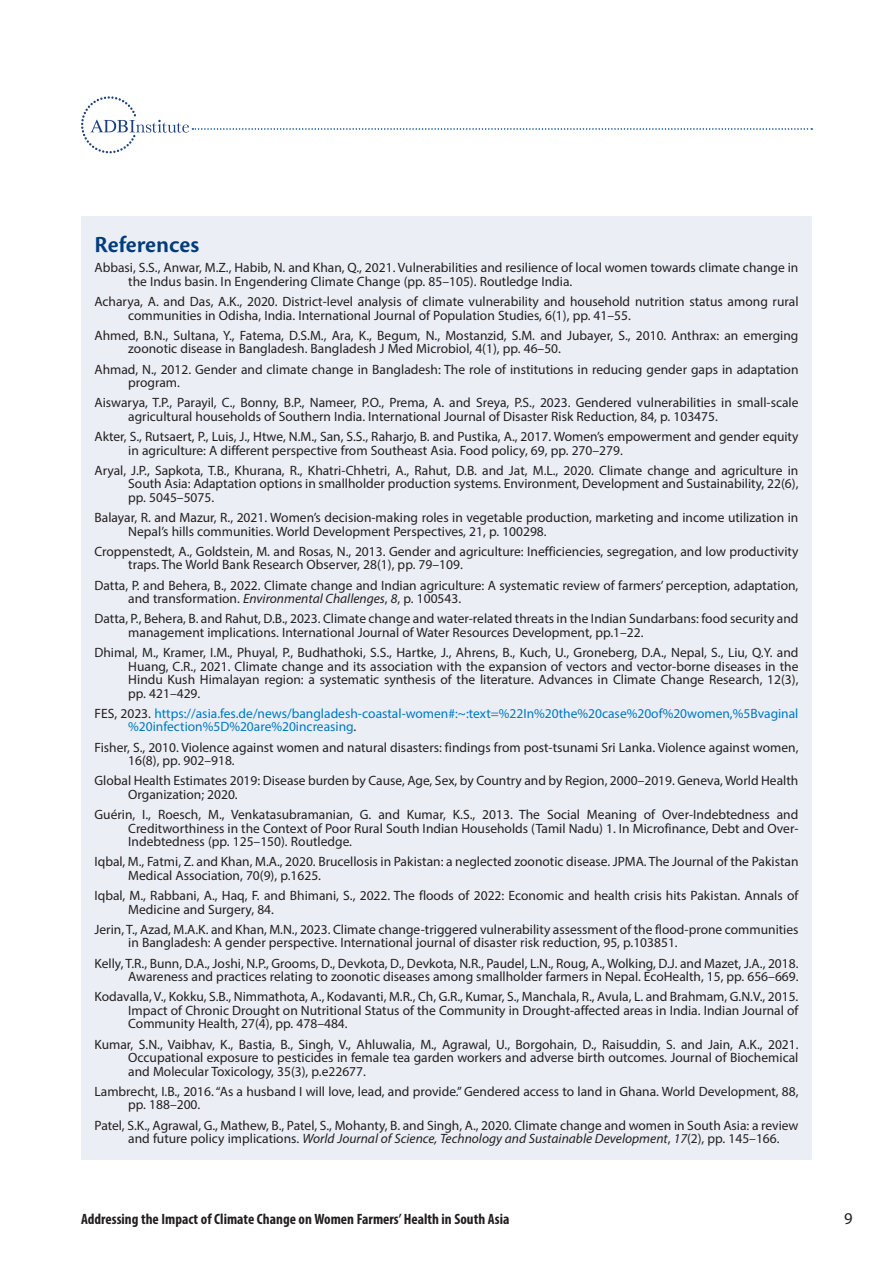
<style>
.page{position:relative;width:893px;height:1263px;background:#fff}
.page>*{position:absolute;margin:0;border:0;box-sizing:border-box;transform-origin:0 0}
.ADBI_brief_Head_1{font:24px "Cronos Pro Semibold Capt";color:#013d7d}
.t1{font:16.5px "Myriad Pro";color:#231f20}
.t2{font:700 condensed 15px "Myriad Pro";color:#231f20}
.ADBI_brief_Reference{font:13.5px/13.5px "Myriad Pro";color:#231f20}
.ADBI_brief_Reference-2{font:13.5px/13.5px "Myriad Pro";color:#0079c2}
.s1{font-style:italic}
.s2{color:#231f20}
</style>
<div class="page">
<svg style="left:81px;top:96px;width:731px;height:57px"></svg>
<div style="left:81px;top:216px;width:731px;height:943px;background:#ebeef5"></div>
<p class="ADBI_brief_Head_1" style="left:94px;top:231px;width:106px">References</p>
<p class="ADBI_brief_Reference" style="left:128px;top:261px;width:672px;text-indent:-34px">Abbasi, S.S., Anwar, M.Z., Habib, N. and Khan, Q., 2021. Vulnerabilities and resilience of local women towards climate change in the Indus basin. In Engendering Climate Change (pp. 85–105). Routledge India.</p>
<p class="ADBI_brief_Reference" style="left:128px;top:295px;width:672px;text-indent:-34px">Acharya, A. and Das, A.K., 2020. District-level analysis of climate vulnerability and household nutrition status among rural communities in Odisha, India. International Journal of Population Studies, 6(1), pp. 41–55.</p>
<p class="ADBI_brief_Reference" style="left:128px;top:328px;width:672px;text-indent:-34px">Ahmed, B.N., Sultana, Y., Fatema, D.S.M., Ara, K., Begum, N., Mostanzid, S.M. and Jubayer, S., 2010. Anthrax: an emerging zoonotic disease in Bangladesh. Bangladesh J Med Microbiol, 4(1), pp. 46–50.</p>
<p class="ADBI_brief_Reference" style="left:128px;top:362px;width:672px;text-indent:-34px">Ahmad, N., 2012. Gender and climate change in Bangladesh: The role of institutions in reducing gender gaps in adaptation program.</p>
<p class="ADBI_brief_Reference" style="left:128px;top:396px;width:672px;text-indent:-34px">Aiswarya, T.P., Parayil, C., Bonny, B.P., Nameer, P.O., Prema, A. and Sreya, P.S., 2023. Gendered vulnerabilities in small-scale agricultural households of Southern India. International Journal of Disaster Risk Reduction, 84, p. 103475.</p>
<p class="ADBI_brief_Reference" style="left:128px;top:430px;width:672px;text-indent:-34px">Akter, S., Rutsaert, P., Luis, J., Htwe, N.M., San, S.S., Raharjo, B. and Pustika, A., 2017. Women’s empowerment and gender equity in agriculture: A different perspective from Southeast Asia. Food policy, 69, pp. 270–279.</p>
<p class="ADBI_brief_Reference" style="left:128px;top:463px;width:672px;text-align:justify;text-indent:-34px">Aryal, J.P., Sapkota, T.B., Khurana, R., Khatri-Chhetri, A., Rahut, D.B. and Jat, M.L., 2020. Climate change and agriculture in South Asia: Adaptation options in smallholder production systems. Environment, Development and Sustainability, 22(6), pp. 5045–5075.</p>
<p class="ADBI_brief_Reference" style="left:128px;top:511px;width:672px;text-indent:-34px">Balayar, R. and Mazur, R., 2021. Women’s decision-making roles in vegetable production, marketing and income utilization in<br>Nepal’s hills communities. World Development Perspectives, 21, p. 100298.</p>
<p class="ADBI_brief_Reference" style="left:128px;top:544px;width:672px;text-indent:-34px">Croppenstedt, A., Goldstein, M. and Rosas, N., 2013. Gender and agriculture: Inefficiencies, segregation, and low productivity traps. The World Bank Research Observer, 28(1), pp. 79–109.</p>
<p class="ADBI_brief_Reference" style="left:128px;top:578px;width:672px;text-indent:-34px">Datta, P. and Behera, B., 2022. Climate change and Indian agriculture: A systematic review of farmers’ perception, adaptation, and transformation. <span class="s1">Environmental Challenges</span>, <span class="s1">8</span>, p. 100543.</p>
<p class="ADBI_brief_Reference" style="left:128px;top:612px;width:672px;text-indent:-34px">Datta, P., Behera, B. and Rahut, D.B., 2023. Climate change and water-related threats in the Indian Sundarbans: food security and management implications. International Journal of Water Resources Development, pp.1–22.</p>
<p class="ADBI_brief_Reference" style="left:128px;top:646px;width:672px;text-align:justify;text-indent:-34px">Dhimal, M., Kramer, I.M., Phuyal, P., Budhathoki, S.S., Hartke, J., Ahrens, B., Kuch, U., Groneberg, D.A., Nepal, S., Liu, Q.Y. and Huang, C.R., 2021. Climate change and its association with the expansion of vectors and vector-borne diseases in the Hindu Kush Himalayan region: a systematic synthesis of the literature. Advances in Climate Change Research, 12(3), pp. 421–429.</p>
<p class="ADBI_brief_Reference-2" style="left:128px;top:706px;width:672px;text-indent:-34px"><span class="s2">FES, 2023.</span> https://asia.fes.de/news/bangladesh-coastal-women#:~:text=%22In%20the%20case%20of%20women,%5Bvaginal %20infection%5D%20are%20increasing<span class="s2">.</span></p>
<p class="ADBI_brief_Reference" style="left:128px;top:740px;width:672px;text-indent:-34px">Fisher, S., 2010. Violence against women and natural disasters: findings from post-tsunami Sri Lanka. Violence against women,<br>16(8), pp. 902–918.</p>
<p class="ADBI_brief_Reference" style="left:128px;top:774px;width:672px;text-indent:-34px">Global Health Estimates 2019: Disease burden by Cause, Age, Sex, by Country and by Region, 2000–2019. Geneva, World Health<br>Organization; 2020.</p>
<p class="ADBI_brief_Reference" style="left:128px;top:808px;width:672px;text-align:justify;text-indent:-34px">Guérin, I., Roesch, M., Venkatasubramanian, G. and Kumar, K.S., 2013. The Social Meaning of Over-Indebtedness and Creditworthiness in the Context of Poor Rural South Indian Households (Tamil Nadu) 1. In Microfinance, Debt and Over-Indebtedness (pp. 125–150). Routledge.</p>
<p class="ADBI_brief_Reference" style="left:128px;top:855px;width:672px;text-indent:-34px">Iqbal, M., Fatmi, Z. and Khan, M.A., 2020. Brucellosis in Pakistan: a neglected zoonotic disease. JPMA. The Journal of the Pakistan<br>Medical Association, 70(9), p.1625.</p>
<p class="ADBI_brief_Reference" style="left:128px;top:889px;width:672px;text-indent:-34px">Iqbal, M., Rabbani, A., Haq, F. and Bhimani, S., 2022. The floods of 2022: Economic and health crisis hits Pakistan. Annals of<br>Medicine and Surgery, 84.</p>
<p class="ADBI_brief_Reference" style="left:128px;top:922px;width:672px;text-indent:-34px">Jerin, T., Azad, M.A.K. and Khan, M.N., 2023. Climate change-triggered vulnerability assessment of the flood-prone communities in Bangladesh: A gender perspective. International journal of disaster risk reduction, 95, p.103851.</p>
<p class="ADBI_brief_Reference" style="left:94px;top:956px;width:705px;text-align:right">Kelly, T.R., Bunn, D.A., Joshi, N.P., Grooms, D., Devkota, D., Devkota, N.R., Paudel, L.N., Roug, A., Wolking, D.J. and Mazet, J.A., 2018.<br>Awareness and practices relating to zoonotic diseases among smallholder farmers in Nepal. EcoHealth, 15, pp. 656–669.</p>
<p class="ADBI_brief_Reference" style="left:128px;top:990px;width:672px;text-align:justify;text-indent:-34px">Kodavalla, V., Kokku, S.B., Nimmathota, A., Kodavanti, M.R., Ch, G.R., Kumar, S., Manchala, R., Avula, L. and Brahmam, G.N.V., 2015.<br>Impact of Chronic Drought on Nutritional Status of the Community in Drought-affected areas in India. Indian Journal of Community Health, 27(4), pp. 478–484.</p>
<p class="ADBI_brief_Reference" style="left:128px;top:1037px;width:672px;text-align:justify;text-indent:-34px">Kumar, S.N., Vaibhav, K., Bastia, B., Singh, V., Ahluwalia, M., Agrawal, U., Borgohain, D., Raisuddin, S. and Jain, A.K., 2021.<br>Occupational exposure to pesticides in female tea garden workers and adverse birth outcomes. Journal of Biochemical and Molecular Toxicology, 35(3), p.e22677.</p>
<p class="ADBI_brief_Reference" style="left:128px;top:1084px;width:672px;text-indent:-34px">Lambrecht, I.B., 2016. “As a husband I will love, lead, and provide.”Gendered access to land in Ghana. World Development, 88, pp. 188–200.</p>
<p class="ADBI_brief_Reference" style="left:128px;top:1118px;width:672px;text-indent:-34px">Patel, S.K., Agrawal, G., Mathew, B., Patel, S., Mohanty, B. and Singh, A., 2020. Climate change and women in South Asia: a review and future policy implications. <span class="s1">World Journal of Science, Technology and Sustainable Development</span>, <span class="s1">17</span>(2), pp. 145–166.</p>
<p class="t2" style="left:81px;top:1210px;width:430px">Addressing the Impact of Climate Change on Women Farmers’ Health in South Asia</p>
<p class="t1" style="left:844px;top:1208px;width:10px">9</p>
</div>
